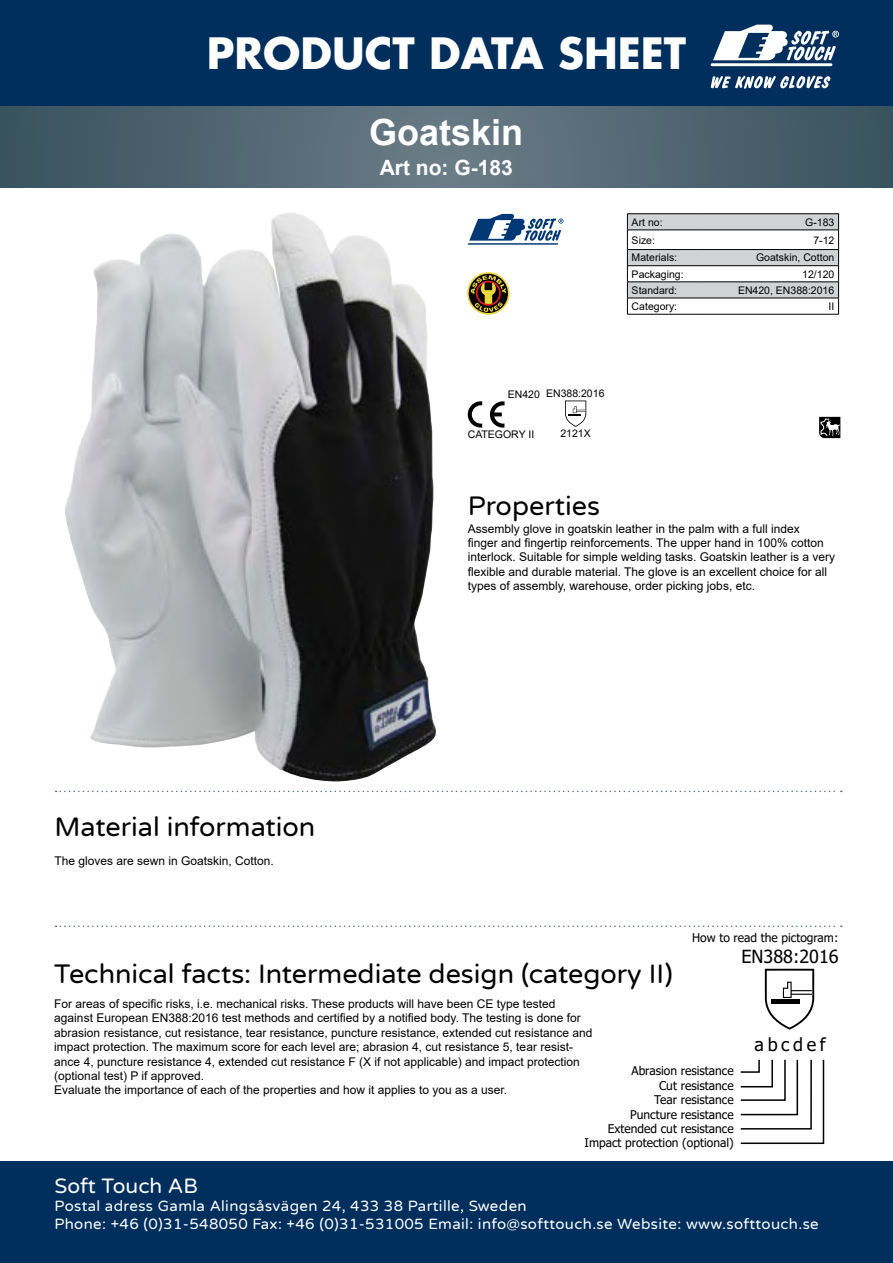
<style>
.page{position:relative;width:893px;height:1263px;background:#fff}
.page>*{position:absolute;margin:0;border:0;box-sizing:border-box;transform-origin:0 0}
.t1{font:700 42px "Futura Std";color:#fff}
.t2{font:700 36px "Arial";color:#fff}
.t3{font:27px "Varela Round";color:#000}
.t4{font:21px "Varela Round";color:#fff}
.t5{font:700 21px "Arial";color:#fff}
.t6{font:18px "Tahoma";color:#000}
.t7{font:15px/18px "Varela Round";letter-spacing:.025em;color:#fff}
.t8{font:12px/14.4px "Arial";color:#000}
.t9{font:12px/14.4px "Tahoma";color:#000;text-align:right}
.t10{font:10.5px "Arial";color:#000}
</style>
<div class="page">
<div style="left:0;top:0;width:893px;height:106px;background:#002f5d"></div>
<div style="left:0;top:1161px;width:893px;height:102px;background:#002f5d"></div>
<img style="left:1px;top:106px;width:892px;height:81px">
<svg style="left:710px;top:25px;width:129px;height:42px"></svg>
<svg style="left:711px;top:76px;width:120px;height:13px"></svg>
<svg style="left:56px;top:791px;width:786px;height:1px"></svg>
<svg style="left:56px;top:925px;width:786px;height:2px"></svg>
<svg style="left:765px;top:969px;width:49px;height:61px"></svg>
<svg style="left:740px;top:1059px;width:85px;height:86px"></svg>
<img style="left:65px;top:212px;width:371px;height:569px">
<hr style="left:468px;top:243px;width:89px;height:2px;background:#003875">
<svg style="left:469px;top:214px;width:94px;height:27px"></svg>
<svg style="left:467px;top:272px;width:43px;height:43px"></svg>
<svg style="left:469px;top:274px;width:39px;height:39px"></svg>
<svg style="left:471px;top:275px;width:35px;height:37px"></svg>
<svg style="left:565px;top:400px;width:21px;height:27px"></svg>
<svg style="left:490px;top:401px;width:15px;height:27px"></svg>
<svg style="left:468px;top:401px;width:14px;height:27px"></svg>
<hr style="left:627px;top:213px;width:71px;height:1px;background:#000">
<hr style="left:698px;top:213px;width:141px;height:1px;background:#000">
<svg style="left:627px;top:214px;width:212px;height:100px"></svg>
<hr style="left:627px;top:314px;width:71px;height:1px;background:#000">
<hr style="left:698px;top:314px;width:141px;height:1px;background:#000">
<svg style="left:819px;top:417px;width:21px;height:21px"></svg>
<h1 class="t1" style="left:207px;top:26px;width:481px">PRODUCT DATA SHEET</h1>
<h2 class="t2" style="left:369px;top:107px;width:156px">Goatskin</h2>
<h3 class="t5" style="left:380px;top:153px;width:135px">Art no: G-183</h3>
<p class="t10" style="left:632px;top:215px;width:32px">Art no:</p>
<p class="t10" style="left:805px;top:215px;width:31px">G-183</p>
<p class="t10" style="left:632px;top:233px;width:25px">Size:</p>
<p class="t10" style="left:813px;top:233px;width:23px">7-12</p>
<p class="t10" style="left:632px;top:250px;width:47px">Materials:</p>
<p class="t10" style="left:756px;top:250px;width:80px">Goatskin, Cotton</p>
<p class="t10" style="left:632px;top:267px;width:53px">Packaging:</p>
<p class="t10" style="left:802px;top:267px;width:34px">12/120</p>
<p class="t10" style="left:632px;top:283px;width:47px">Standard:</p>
<p class="t10" style="left:738px;top:283px;width:98px">EN420, EN388:2016</p>
<p class="t10" style="left:632px;top:299px;width:47px">Category:</p>
<p class="t10" style="left:828px;top:299px;width:7px">II</p>
<p class="t10" style="left:546px;top:386px;width:60px">EN388:2016</p>
<p class="t10" style="left:560px;top:426px;width:32px">2121X</p>
<p class="t10" style="left:508px;top:387px;width:34px">EN420</p>
<p class="t10" style="left:468px;top:427px;width:68px">CATEGORY II</p>
<h3 class="t3" style="left:54px;top:808px;width:262px">Material information</h3>
<p class="t8" style="left:54px;top:853px;width:221px">The gloves are sewn in Goatskin, Cotton.</p>
<h3 class="t3" style="left:468px;top:487px;width:134px">Properties</h3>
<p class="t8" style="left:468px;top:521px;width:369px">Assembly glove in goatskin leather in the palm with a full index<br>finger and fingertip reinforcements. The upper hand in 100% cotton interlock. Suitable for simple welding tasks. Goatskin leather is a very flexible and durable material. The glove is an excellent choice for all types of assembly, warehouse, order picking jobs, etc.</p>
<p class="t9" style="left:692px;top:931px;width:148px">How to read the pictogram:</p>
<h3 class="t3" style="left:54px;top:955px;width:620px">Technical facts: Intermediate design (category II)</h3>
<p class="t8" style="left:54px;top:996px;width:540px">For areas of specific risks, i.e. mechanical risks. These products will have been CE type tested against European EN388:2016 test methods and certified by a notified body. The testing is done for abrasion resistance, cut resistance, tear resistance, puncture resistance, extended cut resistance and impact protection. The maximum score for each level are; abrasion 4, cut resistance 5, tear resist&shy;ance 4, puncture resistance 4, extended cut resistance F (X if not applicable) and impact protection (optional test) P if approved.<br>Evaluate the importance of each of the properties and how it applies to you as a user.</p>
<p class="t9" style="left:585px;top:1064px;width:151px">Abrasion resistance<br>Cut resistance<br>Tear resistance<br>Puncture resistance<br>Extended cut resistance<br>Impact protection (optional)</p>
<h3 class="t6" style="left:741px;top:945px;width:99px">EN388:2016</h3>
<h3 class="t6" style="left:755px;top:1032px;width:72px">abcdef</h3>
<h3 class="t4" style="left:54px;top:1171px;width:145px">Soft Touch AB</h3>
<p class="t7" style="left:54px;top:1196px;width:766px">Postal adress Gamla Alingsåsvägen 24, 433 38 Partille, Sweden<br>Phone: +46 (0)31-548050 Fax: +46 (0)31-531005 Email: info@softtouch.se Website: www.softtouch.se</p>
</div>
